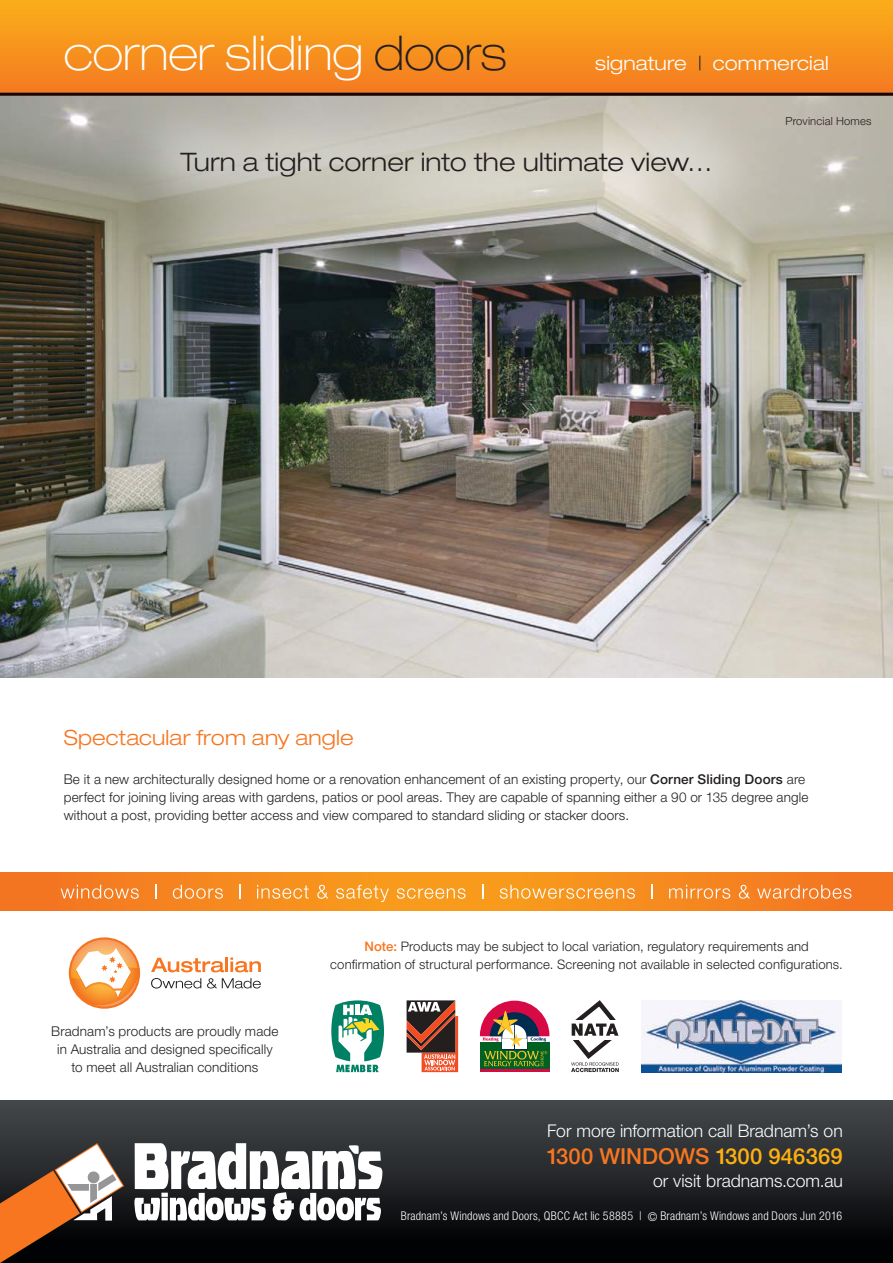
<style>
.page{position:relative;width:893px;height:1263px;background:#fff}
.page>*{position:absolute;margin:0;border:0;box-sizing:border-box;transform-origin:0 0}
.t1{font:100 expanded 48px "Helvetica Neue";letter-spacing:-.005em;color:#fff}
.t2{font:300 expanded 25.5px "Helvetica Neue";letter-spacing:.005em;color:#241f1f}
.t3{font:500 22.05px "Helvetica Neue";letter-spacing:.005em;color:#f7761f}
.t4{font:300 expanded 21px "Helvetica Neue";letter-spacing:.005em;color:#f7761f}
.t5{font:300 expanded 19.5px "Helvetica Neue";letter-spacing:.01em;color:#fff}
.t6{font:300 17.55px "Helvetica Neue";color:#fff}
.t7{font:300 13.5px/18px "Helvetica Neue";letter-spacing:.01em;color:#241f1f;text-align:center}
.t8{font:300 13.2px/17.7px "Helvetica Neue";letter-spacing:.01em;color:#241f1f;text-align:center}
.t9{font:300 condensed 12px "Helvetica Neue";letter-spacing:.015em;color:#fff}
.t10{font:300 11.25px "Helvetica Neue";letter-spacing:.015em;color:#241f1f}
.s1{color:#241f1f}
.s2{font-weight:500}
.s3{font-weight:500;color:#f7761f}
.s4{color:#ffb010}
</style>
<div class="page">
<img style="left:0;top:96px;width:893px;height:581px">
<div style="left:115px;top:85px;width:660px;height:158px;background:#fff;opacity:.4"></div>
<div style="left:0;top:0;width:893px;height:96px;background:linear-gradient(to bottom,#fdb01a,#ed7521)"></div>
<hr style="left:0;top:93px;width:893px;height:3px;background:#09090f">
<div style="left:0;top:1100px;width:893px;height:163px;background:linear-gradient(to bottom,#464a4c,#000)"></div>
<svg style="left:134px;top:1143px;width:248px;height:77px"></svg>
<svg style="left:1px;top:1143px;width:123px;height:120px"></svg>
<svg style="left:0;top:872px;width:892px;height:39px"></svg>
<svg style="left:571px;top:1000px;width:48px;height:72px"></svg>
<svg style="left:480px;top:1066px;width:69px;height:3px"></svg>
<hr style="left:480px;top:1069px;width:69px;height:3px;background:#d70a45">
<svg style="left:480px;top:1001px;width:69px;height:65px"></svg>
<svg style="left:331px;top:1000px;width:53px;height:72px"></svg>
<svg style="left:407px;top:1000px;width:51px;height:72px"></svg>
<img style="left:641px;top:1000px;width:201px;height:72px">
<svg style="left:151px;top:978px;width:50px;height:10px"></svg>
<svg style="left:207px;top:978px;width:54px;height:10px"></svg>
<svg style="left:69px;top:937px;width:71px;height:72px"></svg>
<svg style="left:71px;top:939px;width:67px;height:67px"></svg>
<svg style="left:151px;top:958px;width:73px;height:14px"></svg>
<hr style="left:225px;top:957px;width:3px;height:15px;background:#f7761f">
<svg style="left:230px;top:957px;width:31px;height:15px"></svg>
<img style="left:0;top:977px;width:1px;height:286px">
<svg style="left:892px;top:235px;width:1px;height:676px"></svg>
<svg style="left:652px;top:884px;width:1px;height:15px"></svg>
<svg style="left:155px;top:884px;width:1px;height:15px"></svg>
<svg style="left:61px;top:885px;width:78px;height:14px"></svg>
<svg style="left:173px;top:885px;width:50px;height:14px"></svg>
<svg style="left:257px;top:885px;width:209px;height:17px"></svg>
<svg style="left:500px;top:885px;width:135px;height:14px"></svg>
<svg style="left:669px;top:885px;width:182px;height:14px"></svg>
<svg style="left:239px;top:884px;width:1px;height:15px"></svg>
<svg style="left:482px;top:884px;width:1px;height:15px"></svg>
<svg style="left:892px;top:1100px;width:1px;height:163px"></svg>
<h1 class="t1" style="left:64px;top:24px;width:444px">corner sliding <span class="s1">doors</span></h1>
<h3 class="t5" style="left:595px;top:51px;width:235px">signature <span class="s1">|</span> commercial</h3>
<p class="t10" style="left:785px;top:115px;width:88px">Provincial Homes</p>
<h2 class="t2" style="left:180px;top:146px;width:534px">Turn a tight corner into the ultimate view…</h2>
<h3 class="t4" style="left:64px;top:725px;width:292px">Spectacular from any angle</h3>
<p class="t7" style="left:64px;top:770px;width:746px;text-align:left">Be it a new architecturally designed home or a renovation enhancement of an existing property, our <span class="s2">Corner Sliding Doors</span> are perfect for joining living areas with gardens, patios or pool areas. They are capable of spanning either a 90 or 135 degree angle without a post, providing better access and view compared to standard sliding or stacker doors.</p>
<p class="t7" style="left:51px;top:1022px;width:229px">Bradnam’s products are proudly made in Australia and designed specifically to meet all Australian conditions</p>
<p class="t8" style="left:330px;top:937px;width:514px"><span class="s3">Note:</span> Products may be subject to local variation, regulatory requirements and confirmation of structural performance. Screening not available in selected configurations.</p>
<p class="t6" style="left:547px;top:1120px;width:297px">For more information call Bradnam’s on</p>
<h3 class="t3" style="left:546px;top:1143px;width:298px">1300 WINDOWS <span class="s4">1300 946369</span></h3>
<p class="t6" style="left:653px;top:1170px;width:191px">or visit bradnams.com.au</p>
<p class="t9" style="left:401px;top:1209px;width:443px">Bradnam’s Windows and Doors, QBCC Act lic 58885 | © Bradnam’s Windows and Doors Jun 2016</p>
</div>
